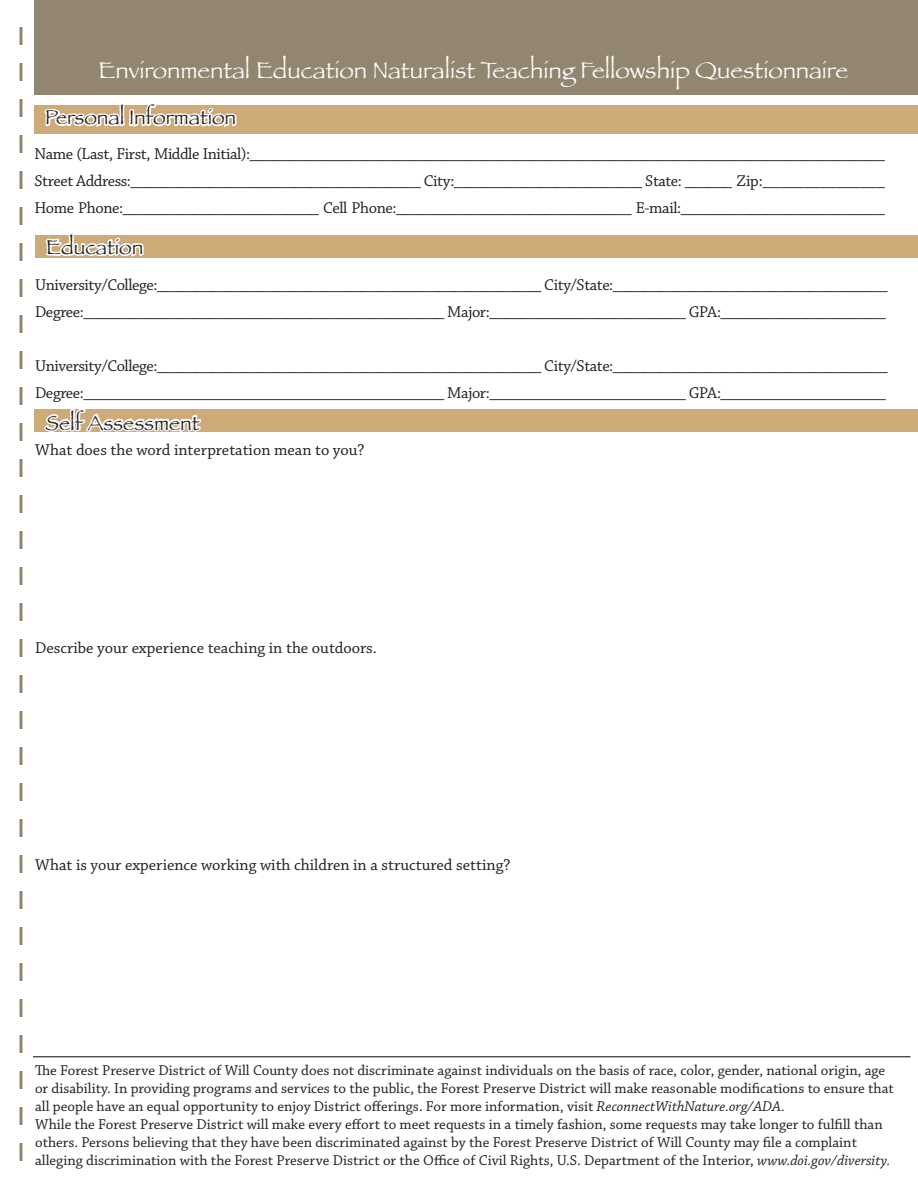
<style>
.page{position:relative;width:918px;height:1188px;background:#fff}
.page>*{position:absolute;margin:0;border:0;box-sizing:border-box;transform-origin:0 0}
.t1{font:24px "Papyrus";color:#fff}
.t2{font:21px "Papyrus";color:#231f20}
.t3{font:16.5px/27px "Chaparral Pro";letter-spacing:-.015em;color:#231f20}
.t4{font:15px/18px "Chaparral Pro";color:#231f20}
.s1{font-style:italic}
</style>
<div class="page">
<div style="left:34px;top:0;width:884px;height:94px;background:#938671"></div>
<svg style="left:20px;top:27px;width:2px;height:1134px"></svg>
<div style="left:34px;top:105px;width:884px;height:29px;background:#ceaa78"></div>
<div style="left:35px;top:235px;width:883px;height:22px;background:#ceaa78"></div>
<svg style="left:43px;top:94px;width:195px;height:164px"></svg>
<div style="left:35px;top:409px;width:883px;height:22px;background:#ceaa78"></div>
<svg style="left:42px;top:409px;width:161px;height:23px"></svg>
<hr style="left:33px;top:1056px;width:877px;height:1px;background:#231f20">
<p class="t1" style="left:98px;top:56px;width:751px">Environmental Education Naturalist Teaching Fellowship Questionnaire</p>
<p class="t2" style="left:45px;top:105px;width:193px">Personal Information</p>
<p class="t3" style="left:34px;top:141px;width:852px">Name (Last, First, Middle Initial):_________________________________________________________________________________</p>
<p class="t3" style="left:34px;top:168px;width:852px">Street Address:_____________________________________ City:________________________ State: ______ Zip:_______________<br>Home Phone:_________________________ Cell Phone:______________________________ E-mail:__________________________</p>
<p class="t2" style="left:46px;top:234px;width:99px">Education</p>
<p class="t3" style="left:35px;top:272px;width:854px">University/College:_________________________________________________ City/State:___________________________________</p>
<p class="t3" style="left:35px;top:299px;width:852px">Degree:______________________________________________ Major:_________________________ GPA:_____________________</p>
<p class="t3" style="left:35px;top:353px;width:854px">University/College:_________________________________________________ City/State:___________________________________</p>
<p class="t3" style="left:35px;top:380px;width:852px">Degree:______________________________________________ Major:_________________________ GPA:_____________________</p>
<p class="t2" style="left:45px;top:410px;width:155px">Self Assessment</p>
<p class="t3" style="left:35px;top:437px;width:331px">What does the word interpretation mean to you?</p>
<p class="t3" style="left:35px;top:635px;width:343px">Describe your experience teaching in the outdoors.</p>
<p class="t3" style="left:35px;top:852px;width:477px">What is your experience working with children in a structured setting?</p>
<p class="t4" style="left:35px;top:1062px;width:860px">The Forest Preserve District of Will County does not discriminate against individuals on the basis of race, color, gender, national origin, age or disability. In providing programs and services to the public, the Forest Preserve District will make reasonable modifications to ensure that all people have an equal opportunity to enjoy District offerings. For more information, visit <span class="s1">ReconnectWithNature.org/ADA.</span></p>
<p class="t4" style="left:35px;top:1116px;width:857px">While the Forest Preserve District will make every effort to meet requests in a timely fashion, some requests may take longer to fulfill than others. Persons believing that they have been discriminated against by the Forest Preserve District of Will County may file a complaint alleging discrimination with the Forest Preserve District or the Office of Civil Rights, U.S. Department of the Interior, <span class="s1">www.doi.gov/diversity.</span></p>
</div>
